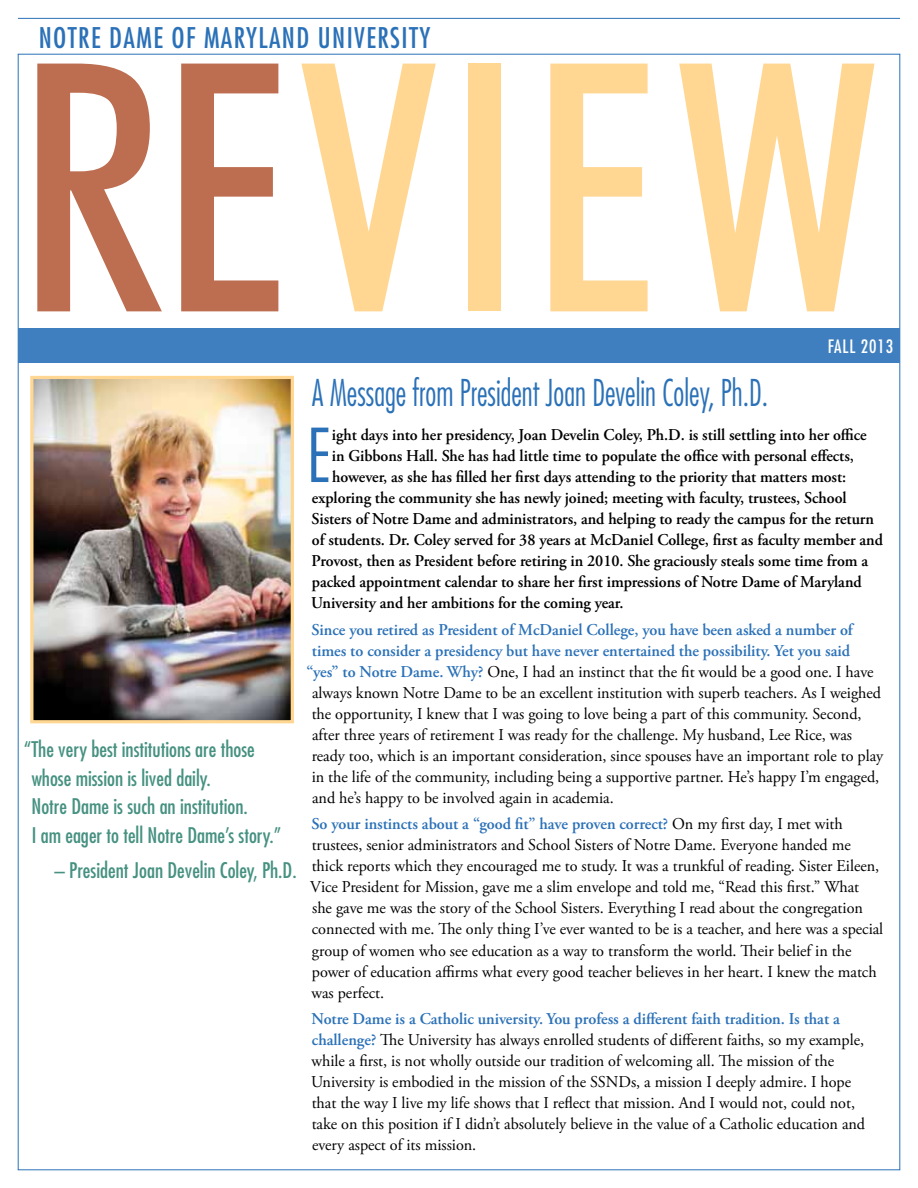
<style>
.page{position:relative;width:918px;height:1188px;background:#fff}
.page>*{position:absolute;margin:0;border:0;box-sizing:border-box;transform-origin:0 0}
.t1{font:500 condensed 347.7px "Futura BT";letter-spacing:.02em;color:#ffd793}
.t2{font:300 condensed 72.15px "Futura Std";color:#2b71b8}
.t3{font:300 condensed 36px "Futura Std";color:#2b71b8;scale:.85 1}
.t4{font:condensed 27.75px "Futura Std";letter-spacing:.05em;color:#2b71b8}
.t5{font:condensed 21px/28.5px "Futura Std";color:#469181}
.t6{font:condensed 18px "Futura Std";letter-spacing:.05em;color:#fff}
.t7{font:16.5px/21px "Adobe Garamond Pro";color:#000}
.t8{font:600 16.5px "Adobe Garamond Pro";letter-spacing:-.005em;color:#000}
.t9{font:600 16.5px "Adobe Garamond Pro";color:#2b71b8}
.s1{color:#bd6d50}
.s2{font-weight:600;color:#2b71b8}
</style>
<div class="page">
<hr style="left:18px;top:18px;width:882px;height:1px;background:#2b71b8">
<img style="left:34px;top:380px;width:256px;height:339px">
<div style="left:30px;top:376px;width:264px;height:347px;border:3px solid #ffd793"></div>
<div style="left:18px;top:329px;width:882px;height:34px;background:#407fbf"></div>
<h3 class="t4" style="left:39px;top:21px;width:27px">Notre</h3>
<h3 class="t4" style="left:109px;top:21px;width:29px">Dame</h3>
<h3 class="t4" style="left:171px;top:21px;width:63px">of Maryland</h3>
<h3 class="t4" style="left:318px;top:21px;width:27px">University</h3>
<h1 class="t1" style="left:16px;top:-23px;width:866px"><span class="s1">RE</span>VIEW</h1>
<p class="t6" style="left:828px;top:336px;width:67px">FALL 2013</p>
<p class="t5" style="left:32px;top:735px;width:251px;text-indent:-7px">“The very best institutions are those whose mission is lived daily.<br>Notre Dame is such an institution.<br>I am eager to tell Notre Dame’s story.”</p>
<p class="t5" style="left:54px;top:856px;width:244px">– President Joan Develin Coley, Ph.D.</p>
<h3 class="t3" style="left:312px;top:371px;width:538px">A Message from President Joan Develin Coley, Ph.D.</h3>
<h2 class="t2" style="left:307px;top:413px;width:26px">E</h2>
<p class="t8" style="left:332px;top:425px;width:536px">ight days into her presidency, Joan Develin Coley, Ph.D. is still settling into her office</p>
<p class="t8" style="left:332px;top:446px;width:524px">in Gibbons Hall. She has had little time to populate the office with personal effects,</p>
<p class="t8" style="left:332px;top:467px;width:516px">however, as she has filled her first days attending to the priority that matters most:</p>
<p class="t8" style="left:312px;top:488px;width:536px">exploring the community she has newly joined; meeting with faculty, trustees, School</p>
<p class="t8" style="left:312px;top:509px;width:564px">Sisters of Notre Dame and administrators, and helping to ready the campus for the return</p>
<p class="t8" style="left:312px;top:530px;width:573px">of students. Dr. Coley served for 38 years at McDaniel College, first as faculty member and</p>
<p class="t8" style="left:311px;top:551px;width:558px">Provost, then as President before retiring in 2010. She graciously steals some time from a</p>
<p class="t8" style="left:312px;top:572px;width:551px">packed appointment calendar to share her first impressions of Notre Dame of Maryland</p>
<p class="t8" style="left:311px;top:593px;width:314px">University and her ambitions for the coming year.</p>
<p class="t9" style="left:312px;top:620px;width:543px">Since you retired as President of McDaniel College, you have been asked a number of</p>
<p class="t9" style="left:312px;top:641px;width:540px">times to consider a presidency but have never entertained the possibility. Yet you said</p>
<p class="t7" style="left:307px;top:662px;width:569px"><span class="s2">“yes” to Notre Dame. Why?</span> One, I had an instinct that the fit would be a good one. I have</p>
<p class="t7" style="left:312px;top:683px;width:571px">always known Notre Dame to be an excellent institution with superb teachers. As I weighed</p>
<p class="t7" style="left:312px;top:704px;width:551px">the opportunity, I knew that I was going to love being a part of this community. Second,</p>
<p class="t7" style="left:312px;top:725px;width:542px">after three years of retirement I was ready for the challenge. My husband, Lee Rice, was</p>
<p class="t7" style="left:312px;top:746px;width:573px">ready too, which is an important consideration, since spouses have an important role to play</p>
<p class="t7" style="left:312px;top:767px;width:569px">in the life of the community, including being a supportive partner. He’s happy I’m engaged,</p>
<p class="t7" style="left:312px;top:788px;width:303px">and he’s happy to be involved again in academia.</p>
<p class="t7" style="left:310px;top:814px;width:574px"><span class="s2">So your instincts about a “good fit” have proven correct?</span> On my first day, I met with trustees, senior administrators and School Sisters of Notre Dame. Everyone handed me thick reports which they encouraged me to study. It was a trunkful of reading. Sister Eileen, Vice President for Mission, gave me a slim envelope and told me, “Read this first.” What<br>she gave me was the story of the School Sisters. Everything I read about the congregation connected with me. The only thing I’ve ever wanted to be is a teacher, and here was a special group of women who see education as a way to transform the world. Their belief in the power of education affirms what every good teacher believes in her heart. I knew the match was perfect.</p>
<p class="t7" style="left:311px;top:1009px;width:556px"><span class="s2">Notre Dame is a Catholic university. You profess a different faith tradition. Is that a challenge?</span> The University has always enrolled students of different faiths, so my example, while a first, is not wholly outside our tradition of welcoming all. The mission of the University is embodied in the mission of the SSNDs, a mission I deeply admire. I hope that the way I live my life shows that I reflect that mission. And I would not, could not, take on this position if I didn’t absolutely believe in the value of a Catholic education and every aspect of its mission.</p>
</div>
